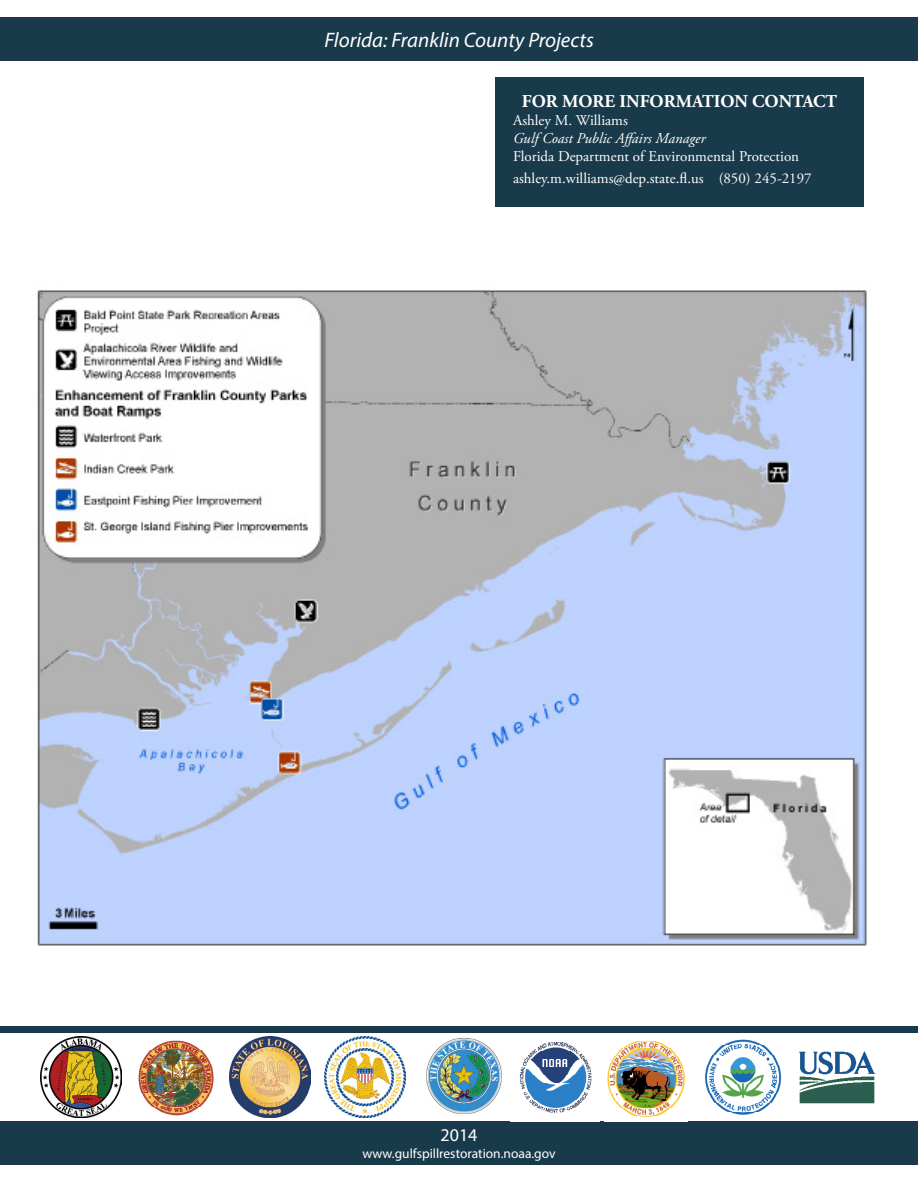
<style>
.page{position:relative;width:918px;height:1188px;background:#fff}
.page>*{position:absolute;margin:0;border:0;box-sizing:border-box;transform-origin:0 0}
.t1{font:italic 21px "Myriad Pro";color:#fff}
.t2{font:700 18px "Adobe Garamond Pro";color:#fff}
.t3{font:18px "Myriad Pro";color:#fff}
.t4{font:15px/21.6px "Adobe Garamond Pro";color:#fff}
.t5{font:italic 15px "Adobe Garamond Pro";color:#fff}
.t6{font:13.5px "Myriad Pro";color:#fff}
</style>
<div class="page">
<div style="left:0;top:1121px;width:918px;height:43px;background:#193a4b"></div>
<img style="left:41px;top:1037px;width:81px;height:80px">
<img style="left:138px;top:1040px;width:76px;height:76px">
<img style="left:230px;top:1036px;width:81px;height:81px">
<img style="left:324px;top:1036px;width:81px;height:81px">
<img style="left:519px;top:1042px;width:73px;height:71px">
<img style="left:607px;top:1040px;width:78px;height:77px">
<img style="left:705px;top:1039px;width:77px;height:76px">
<img style="left:799px;top:1051px;width:77px;height:53px">
<img style="left:426px;top:1038px;width:76px;height:76px">
<div style="left:0;top:1026px;width:918px;height:7px;background:#193a4b"></div>
<div style="left:495px;top:77px;width:369px;height:130px;background:#193a4b"></div>
<img style="left:37px;top:290px;width:830px;height:656px">
<div style="left:0;top:17px;width:918px;height:44px;background:#193a4b"></div>
<h1 class="t1" style="left:325px;top:27px;width:271px">Florida: Franklin County Projects</h1>
<p class="t2" style="left:522px;top:91px;width:317px">FOR MORE INFORMATION CONTACT</p>
<p class="t4" style="left:513px;top:110px;width:116px">Ashley M. Williams</p>
<p class="t5" style="left:513px;top:129px;width:194px">Gulf Coast Public Affairs Manager</p>
<p class="t4" style="left:513px;top:146px;width:300px">Florida Department of Environmental Protection ashley.m.williams@dep.state.fl.us (850) 245-2197</p>
<p class="t3" style="left:441px;top:1124px;width:38px">2014</p>
<p class="t6" style="left:362px;top:1145px;width:195px">www.gulfspillrestoration.noaa.gov</p>
</div>
